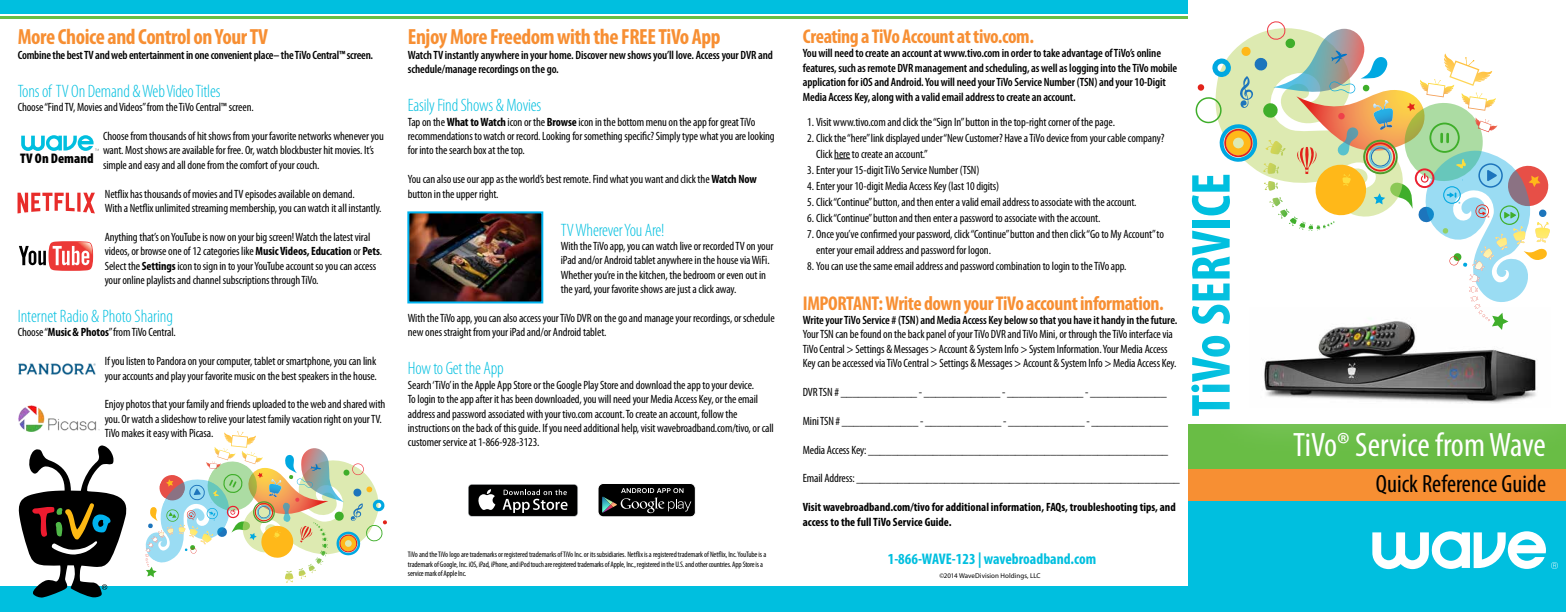
<style>
.page{position:relative;width:1566px;height:612px;background:#fff}
.page>*{position:absolute;margin:0;border:0;box-sizing:border-box;transform-origin:0 0}
.t1{font:700 condensed 55.5px "Myriad Pro";color:#00bfdf}
.t2{font:condensed 34px "Myriad Pro";color:#fff}
.t3{font:condensed 25px "Myriad Pro";color:#000}
.t4{font:700 condensed 22px "Myriad Pro";letter-spacing:-.02em;color:#f78f33}
.t5{font:700 condensed 20px "Myriad Pro";letter-spacing:-.02em;color:#f78f33}
.t6{font:300 condensed 18px "Myriad Pro";letter-spacing:-.01em;color:#00bfdf}
.t7{font:700 condensed 15.4px "Myriad Pro";color:#00bfdf}
.t8{font:900 condensed 14px "Myriad Pro";color:#000}
.t9{font:condensed 12px/14.4px "Myriad Pro";letter-spacing:-.01em;color:#000}
.t10{font:600 condensed 12px/14.4px "Myriad Pro";letter-spacing:-.01em;color:#000}
.t11{font:700 condensed 12px/14.4px "Myriad Pro";color:#000}
.t12{font:condensed 8px/9.6px "Myriad Pro";letter-spacing:-.02em;color:#000}
.t13{font:7px "Myriad Pro";letter-spacing:.005em;color:#000}
.s1{font-weight:700}
</style>
<div class="page">
<div style="left:1188px;top:500px;width:378px;height:112px;background:#00bfdf"></div>
<div style="left:1188px;top:424px;width:378px;height:45px;background:#69bd45"></div>
<div style="left:1188px;top:469px;width:378px;height:31px;background:#f78f33"></div>
<div style="left:1198px;top:256px;width:368px;height:203px;background:#fff;opacity:.25"></div>
<img style="left:1249px;top:330px;width:301px;height:78px">
<svg style="left:1195px;top:21px;width:355px;height:309px"></svg>
<hr style="left:0;top:16px;width:1188px;height:3px;background:#69bd45">
<div style="left:0;top:0;width:1188px;height:13px;background:#00bfdf"></div>
<svg style="left:18px;top:193px;width:77px;height:20px"></svg>
<div style="left:598px;top:483px;width:97px;height:34px;background:#000;border-radius:5px"></div>
<div style="left:598px;top:483px;width:98px;height:34px;border:1px solid #fff;border-radius:5px"></div>
<svg style="left:602px;top:488px;width:89px;height:25px"></svg>
<svg style="left:468px;top:484px;width:110px;height:33px"></svg>
<div style="left:469px;top:485px;width:108px;height:31px;background:#000;border-radius:3px"></div>
<svg style="left:478px;top:489px;width:17px;height:21px"></svg>
<svg style="left:503px;top:489px;width:65px;height:24px"></svg>
<img style="left:410px;top:214px;width:130px;height:86px">
<div style="left:407px;top:211px;width:136px;height:92px;border:2px solid #00b3ef"></div>
<svg style="left:21px;top:135px;width:78px;height:16px"></svg>
<svg style="left:834px;top:158px;width:16px;height:1px"></svg>
<svg style="left:19px;top:241px;width:74px;height:30px"></svg>
<svg style="left:145px;top:431px;width:242px;height:152px"></svg>
<img style="left:18px;top:363px;width:78px;height:12px">
<img style="left:18px;top:405px;width:82px;height:27px">
<svg style="left:1372px;top:531px;width:186px;height:38px"></svg>
<div style="left:0;top:587px;width:1188px;height:25px;background:#00bfdf"></div>
<svg style="left:19px;top:445px;width:107px;height:153px"></svg>
<h3 class="t4" style="left:18px;top:23px;width:252px">More Choice and Control on Your TV</h3>
<p class="t10" style="left:18px;top:47px;width:357px">Combine the best TV and web entertainment in one convenient place– the TiVo Central™ screen.</p>
<h3 class="t6" style="left:18px;top:80px;width:204px">Tons of TV On Demand &amp; Web Video Titles</h3>
<p class="t9" style="left:18px;top:100px;width:238px">Choose “Find TV, Movies and Videos” from the TiVo Central™ screen.</p>
<p class="t9" style="left:103px;top:129px;width:282px">Choose from thousands of hit shows from your favorite networks whenever you want. Most shows are available for free. Or, watch blockbuster hit movies. It’s simple and easy and all done from the comfort of your couch.</p>
<p class="t9" style="left:105px;top:186px;width:278px">Netflix has thousands of movies and TV episodes available on demand.<br>With a Netflix unlimited streaming membership, you can watch it all instantly.</p>
<p class="t9" style="left:105px;top:230px;width:279px">Anything that’s on YouTube is now on your big screen! Watch the latest viral videos, or browse one of 12 categories like <span class="s1">Music Videos, Education</span> or <span class="s1">Pets</span>.<br>Select the <span class="s1">Settings</span> icon to sign in to your YouTube account so you can access your online playlists and channel subscriptions through TiVo.</p>
<h3 class="t6" style="left:18px;top:305px;width:157px">Internet Radio &amp; Photo Sharing</h3>
<p class="t9" style="left:18px;top:325px;width:160px">Choose “<span class="s1">Music &amp; Photos</span>” from TiVo Central.</p>
<p class="t9" style="left:105px;top:354px;width:274px">If you listen to Pandora on your computer, tablet or smartphone, you can link your accounts and play your favorite music on the best speakers in the house.</p>
<p class="t9" style="left:105px;top:397px;width:282px">Enjoy photos that your family and friends uploaded to the web and shared with you. Or watch a slideshow to relive your latest family vacation right on your TV.<br>TiVo makes it easy with Picasa.</p>
<p class="t8" style="left:20px;top:149px;width:75px">TV On Demand</p>
<h3 class="t4" style="left:408px;top:23px;width:314px">Enjoy More Freedom with the FREE TiVo App</h3>
<p class="t10" style="left:408px;top:47px;width:367px">Watch TV instantly anywhere in your home. Discover new shows you’ll love. Access your DVR and schedule/manage recordings on the go.</p>
<h3 class="t6" style="left:408px;top:95px;width:135px">Easily Find Shows &amp; Movies</h3>
<p class="t9" style="left:408px;top:114px;width:368px">Tap on the <span class="s1">What to Watch</span> icon or the <span class="s1">Browse</span> icon in the bottom menu on the app for great TiVo recommendations to watch or record. Looking for something specific? Simply type what you are looking for into the search box at the top.</p>
<p class="t9" style="left:408px;top:172px;width:350px">You can also use our app as the world’s best remote. Find what you want and click the <span class="s1">Watch Now </span>button in the upper right.</p>
<h3 class="t6" style="left:561px;top:219px;width:105px">TV Wherever You Are!</h3>
<p class="t9" style="left:561px;top:239px;width:214px">With the TiVo app, you can watch live or recorded TV on your iPad and/or Android tablet anywhere in the house via WiFi.<br>Whether you’re in the kitchen, the bedroom or even out in the yard, your favorite shows are just a click away.</p>
<p class="t9" style="left:408px;top:311px;width:368px">With the TiVo app, you can also access your TiVo DVR on the go and manage your recordings, or schedule new ones straight from your iPad and/or Android tablet.</p>
<h3 class="t6" style="left:408px;top:358px;width:97px">How to Get the App</h3>
<p class="t9" style="left:408px;top:378px;width:368px">Search ‘TiVo’ in the Apple App Store or the Google Play Store and download the app to your device.<br>To login to the app after it has been downloaded, you will need your Media Access Key, or the email address and password associated with your tivo.com account. To create an account, follow the instructions on the back of this guide. If you need additional help, visit wavebroadband.com/tivo, or call customer service at 1-866-928-3123.</p>
<p class="t12" style="left:408px;top:550px;width:360px">TiVo and the TiVo logo are trademarks or registered trademarks of TiVo Inc. or its subsidiaries. Netflix is a registered trademark of Netflix, Inc. YouTube is a trademark of Google, Inc. iOS, iPad, iPhone, and iPod touch are registered trademarks of Apple, Inc., registered in the U.S. and other countries. App Store is a service mark of Apple Inc.</p>
<h3 class="t5" style="left:803px;top:24px;width:233px">Creating a TiVo Account at tivo.com.</h3>
<p class="t10" style="left:803px;top:46px;width:376px">You will need to create an account at www.tivo.com in order to take advantage of TiVo’s online features, such as remote DVR management and scheduling, as well as logging into the TiVo mobile application for iOS and Android. You will need your TiVo Service Number (TSN) and your 10-Digit Media Access Key, along with a valid email address to create an account.</p>
<p class="t9" style="left:807px;top:114px;width:309px">1. Visit www.tivo.com and click the “Sign In” button in the top-right corner of the page.</p>
<p class="t9" style="left:816px;top:129px;width:350px;line-height:16px;text-indent:-9px">2. Click the “here” link displayed under “New Customer? Have a TiVo device from your cable company?<br>Click here to create an account.”</p>
<p class="t9" style="left:807px;top:162px;width:174px">3. Enter your 15-digit TiVo Service Number (TSN)</p>
<p class="t9" style="left:807px;top:178px;width:193px">4. Enter your 10-digit Media Access Key (last 10 digits)</p>
<p class="t9" style="left:807px;top:194px;width:331px">5. Click “Continue” button, and then enter a valid email address to associate with the account.</p>
<p class="t9" style="left:807px;top:210px;width:295px">6. Click “Continue” button and then enter a password to associate with the account.</p>
<p class="t9" style="left:816px;top:225px;width:349px;line-height:16px;text-indent:-9px">7. Once you’ve confirmed your password, click “Continue” button and then click “Go to My Account” to enter your email address and password for logon.</p>
<p class="t9" style="left:807px;top:258px;width:321px">8. You can use the same email address and password combination to login to the TiVo app.</p>
<h3 class="t5" style="left:803px;top:290px;width:363px">IMPORTANT: Write down your TiVo account information.</h3>
<p class="t10" style="left:803px;top:313px;width:376px">Write your TiVo Service # (TSN) and Media Access Key below so that you have it handy in the future.</p>
<p class="t9" style="left:803px;top:327px;width:375px">Your TSN can be found on the back panel of your TiVo DVR and TiVo Mini, or through the TiVo interface via<br>TiVo Central &gt; Settings &amp; Messages &gt; Account &amp; System Info &gt; System Information. Your Media Access<br>Key can be accessed via TiVo Central &gt; Settings &amp; Messages &gt; Account &amp; System Info &gt; Media Access Key.</p>
<p class="t9" style="left:803px;top:385px;width:365px">DVR TSN # _____________ - _____________ - _____________ - _____________</p>
<p class="t9" style="left:803px;top:414px;width:367px">Mini TSN # _____________ - _____________ - _____________ - _____________</p>
<p class="t9" style="left:803px;top:442px;width:367px">Media Access Key: ___________________________________________________</p>
<p class="t9" style="left:803px;top:471px;width:379px">Email Address: _______________________________________________________</p>
<p class="t11" style="left:803px;top:500px;width:375px">Visit wavebroadband.com/tivo for additional information, FAQs, troubleshooting tips, and access to the full TiVo Service Guide.</p>
<p class="t7" style="left:888px;top:549px;width:210px">1-866-WAVE-123 | wavebroadband.com</p>
<p class="t13" style="left:939px;top:571px;width:103px">©2014 WaveDivision Holdings, LLC</p>
<h1 class="t1" style="left:1176px;top:417px;width:245px;rotate:-90deg">TiVo SERVICE</h1>
<h2 class="t2" style="left:1293px;top:424px;width:254px">TiVo® Service from Wave</h2>
<h3 class="t3" style="left:1376px;top:469px;width:172px">Quick Reference Guide</h3>
</div>
